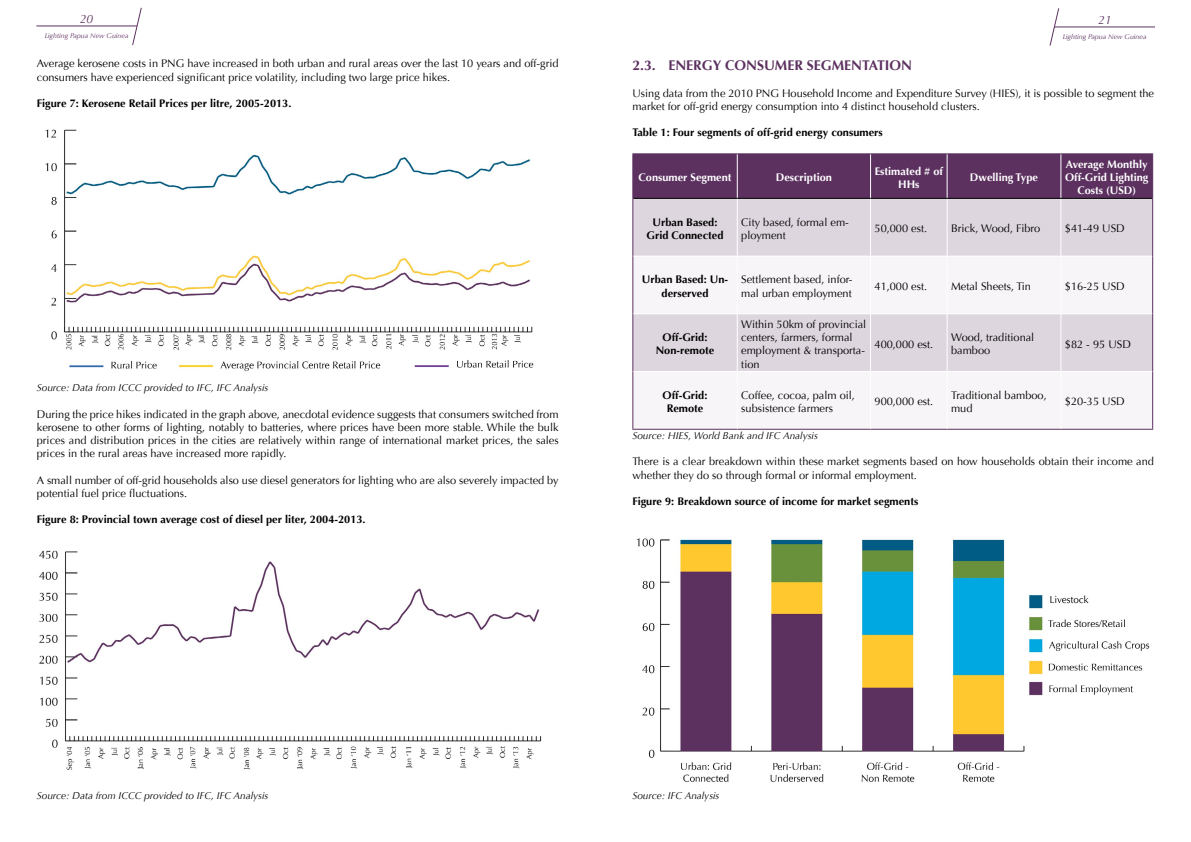
<style>
.page{position:relative;width:1191px;height:842px;background:#fff}
.page>*{position:absolute;margin:0;border:0;box-sizing:border-box;transform-origin:0 0}
.t1{font:700 14px "Optima";color:#5c3160}
.t2{font:italic 12px "Optima";color:#5c3160}
.t3{font:11px/13.2px "Optima";color:#000}
.Figures{font:700 11px/13.2px "Optima";color:#000;text-align:center}
.t4{font:700 11px/13.2px "Optima";color:#fff;text-align:center}
.Tables{font:700 11px "Optima";color:#000}
.t5{font:italic 10px "Optima";color:#000}
.t6{font:italic 7px "Optima";color:#5c3160}
</style>
<div class="page">
<svg style="left:1049px;top:8px;width:11px;height:38px"></svg>
<hr style="left:1054px;top:26px;width:101px;height:1px;background:#5c3160">
<svg style="left:131px;top:7px;width:11px;height:39px"></svg>
<hr style="left:36px;top:25px;width:101px;height:1px;background:#5c3160">
<img style="left:45px;top:129px;width:489px;height:242px">
<div style="left:633px;top:154px;width:519px;height:44px;background:#5c3160"></div>
<div style="left:633px;top:199px;width:519px;height:57px;background:#ded6df"></div>
<svg style="left:633px;top:257px;width:519px;height:172px;fill:#f7f5f7"></svg>
<hr style="left:632px;top:153px;width:105px;height:1px;background:#5c3160">
<hr style="left:632px;top:154px;width:1px;height:44px;background:#5c3160">
<hr style="left:737px;top:153px;width:133px;height:1px;background:#5c3160">
<hr style="left:870px;top:153px;width:77px;height:1px;background:#5c3160">
<hr style="left:947px;top:153px;width:114px;height:1px;background:#5c3160">
<hr style="left:1061px;top:153px;width:92px;height:1px;background:#5c3160">
<hr style="left:1152px;top:154px;width:1px;height:44px;background:#5c3160">
<hr style="left:632px;top:198px;width:1px;height:58px;background:#5c3160">
<hr style="left:1152px;top:198px;width:1px;height:58px;background:#5c3160">
<hr style="left:632px;top:256px;width:1px;height:58px;background:#5c3160">
<hr style="left:1152px;top:256px;width:1px;height:58px;background:#5c3160">
<hr style="left:632px;top:314px;width:1px;height:57px;background:#5c3160">
<hr style="left:1152px;top:314px;width:1px;height:57px;background:#5c3160">
<hr style="left:632px;top:371px;width:1px;height:58px;background:#5c3160">
<hr style="left:1152px;top:371px;width:1px;height:58px;background:#5c3160">
<hr style="left:632px;top:429px;width:105px;height:1px;background:#5c3160">
<hr style="left:737px;top:429px;width:133px;height:1px;background:#5c3160">
<hr style="left:870px;top:429px;width:77px;height:1px;background:#5c3160">
<hr style="left:947px;top:429px;width:114px;height:1px;background:#5c3160">
<hr style="left:1061px;top:429px;width:92px;height:1px;background:#5c3160">
<hr style="left:737px;top:154px;width:1px;height:44px;background:#fff">
<hr style="left:870px;top:154px;width:1px;height:44px;background:#fff">
<hr style="left:946px;top:154px;width:1px;height:44px;background:#fff">
<hr style="left:1060px;top:154px;width:1px;height:44px;background:#fff">
<hr style="left:737px;top:199px;width:1px;height:57px;background:#fff">
<hr style="left:870px;top:199px;width:1px;height:57px;background:#fff">
<hr style="left:946px;top:199px;width:1px;height:57px;background:#fff">
<hr style="left:1060px;top:199px;width:1px;height:57px;background:#fff">
<hr style="left:737px;top:257px;width:1px;height:57px;background:#fff">
<hr style="left:870px;top:257px;width:1px;height:57px;background:#fff">
<hr style="left:946px;top:257px;width:1px;height:57px;background:#fff">
<hr style="left:1060px;top:257px;width:1px;height:57px;background:#fff">
<hr style="left:737px;top:314px;width:1px;height:57px;background:#fff">
<hr style="left:870px;top:314px;width:1px;height:57px;background:#fff">
<hr style="left:946px;top:314px;width:1px;height:57px;background:#fff">
<hr style="left:1060px;top:314px;width:1px;height:57px;background:#fff">
<hr style="left:737px;top:372px;width:1px;height:57px;background:#fff">
<hr style="left:870px;top:372px;width:1px;height:57px;background:#fff">
<hr style="left:946px;top:372px;width:1px;height:57px;background:#fff">
<hr style="left:1060px;top:372px;width:1px;height:57px;background:#fff">
<hr style="left:633px;top:198px;width:104px;height:1px;background:#000">
<hr style="left:737px;top:198px;width:133px;height:1px;background:#000">
<hr style="left:870px;top:198px;width:77px;height:1px;background:#000">
<hr style="left:947px;top:198px;width:114px;height:1px;background:#000">
<hr style="left:1061px;top:198px;width:91px;height:1px;background:#000">
<hr style="left:633px;top:371px;width:104px;height:1px;background:#fff">
<hr style="left:737px;top:371px;width:133px;height:1px;background:#fff">
<hr style="left:870px;top:371px;width:77px;height:1px;background:#fff">
<hr style="left:947px;top:371px;width:114px;height:1px;background:#fff">
<hr style="left:1061px;top:371px;width:91px;height:1px;background:#fff">
<hr style="left:633px;top:314px;width:104px;height:1px;background:#fff">
<hr style="left:737px;top:314px;width:133px;height:1px;background:#fff">
<hr style="left:870px;top:314px;width:77px;height:1px;background:#fff">
<hr style="left:947px;top:314px;width:114px;height:1px;background:#fff">
<hr style="left:1061px;top:314px;width:91px;height:1px;background:#fff">
<img style="left:636px;top:538px;width:514px;height:244px">
<img style="left:39px;top:550px;width:503px;height:220px">
<p class="t2" style="left:80px;top:12px;width:15px">20</p>
<p class="t3" style="left:37px;top:57px;width:523px">Average kerosene costs in PNG have increased in both urban and rural areas over the last 10 years and off-grid consumers have experienced significant price volatility, including two large price hikes.</p>
<p class="Figures" style="left:37px;top:97px;width:256px">Figure 7: Kerosene Retail Prices per litre, 2005-2013.</p>
<p class="t6" style="left:45px;top:31px;width:85px">Lighting Papua New Guinea</p>
<p class="t5" style="left:37px;top:382px;width:233px">Source: Data from ICCC provided to IFC, IFC Analysis</p>
<p class="t3" style="left:37px;top:408px;width:523px;text-align:justify">During the price hikes indicated in the graph above, anecdotal evidence suggests that consumers switched from kerosene to other forms of lighting, notably to batteries, where prices have been more stable. While the bulk prices and distribution prices in the cities are relatively within range of international market prices, the sales prices in the rural areas have increased more rapidly.</p>
<p class="t3" style="left:37px;top:474px;width:523px">A small number of off-grid households also use diesel generators for lighting who are also severely impacted by potential fuel price fluctuations.</p>
<p class="Figures" style="left:37px;top:513px;width:330px">Figure 8: Provincial town average cost of diesel per liter, 2004-2013.</p>
<p class="t2" style="left:1098px;top:13px;width:15px">21</p>
<p class="t6" style="left:1062px;top:32px;width:85px">Lighting Papua New Guinea</p>
<p class="t1" style="left:632px;top:57px;width:281px">2.3. ENERGY CONSUMER SEGMENTATION</p>
<p class="t3" style="left:632px;top:86px;width:523px">Using data from the 2010 PNG Household Income and Expenditure Survey (HIES), it is possible to segment the market for off-grid energy consumption into 4 distinct household clusters.</p>
<p class="Tables" style="left:632px;top:126px;width:252px">Table 1: Four segments of off-grid energy consumers</p>
<p class="t4" style="left:638px;top:171px;width:94px">Consumer Segment</p>
<p class="t4" style="left:776px;top:171px;width:58px">Description</p>
<p class="t4" style="left:874px;top:164px;width:70px">Estimated # of<br>HHs</p>
<p class="t4" style="left:970px;top:171px;width:70px">Dwelling Type</p>
<p class="t4" style="left:1065px;top:158px;width:85px">Average Monthly<br>Off-Grid Lighting<br>Costs (USD)</p>
<p class="Figures" style="left:652px;top:215px;width:66px">Urban Based:</p>
<p class="Figures" style="left:646px;top:229px;width:79px">Grid Connected</p>
<p class="t3" style="left:741px;top:215px;width:109px">City based, formal em&shy;ployment</p>
<p class="t3" style="left:874px;top:222px;width:54px">50,000 est.</p>
<p class="t3" style="left:951px;top:222px;width:91px">Brick, Wood, Fibro</p>
<p class="t3" style="left:1065px;top:222px;width:61px">$41-49 USD</p>
<p class="Figures" style="left:642px;top:273px;width:88px">Urban Based: Un&shy;derserved</p>
<p class="t3" style="left:741px;top:273px;width:113px">Settlement based, infor&shy;mal urban employment</p>
<p class="t3" style="left:874px;top:280px;width:54px">41,000 est.</p>
<p class="t3" style="left:951px;top:280px;width:81px">Metal Sheets, Tin</p>
<p class="t3" style="left:1065px;top:280px;width:61px">$16-25 USD</p>
<p class="Figures" style="left:662px;top:331px;width:46px">Off-Grid:</p>
<p class="Figures" style="left:655px;top:344px;width:60px">Non-remote</p>
<p class="t3" style="left:741px;top:318px;width:127px">Within 50km of provincial centers, farmers, formal employment &amp; transporta&shy;tion</p>
<p class="t3" style="left:874px;top:338px;width:60px">400,000 est.</p>
<p class="t3" style="left:951px;top:331px;width:85px">Wood, traditional bamboo</p>
<p class="t3" style="left:1065px;top:338px;width:68px">$82 - 95 USD</p>
<p class="t3" style="left:741px;top:389px;width:115px">Coffee, cocoa, palm oil, subsistence farmers</p>
<p class="t3" style="left:874px;top:395px;width:60px">900,000 est.</p>
<p class="t3" style="left:951px;top:389px;width:97px">Traditional bamboo, mud</p>
<p class="t3" style="left:1065px;top:395px;width:61px">$20-35 USD</p>
<p class="t5" style="left:632px;top:430px;width:187px">Source: HIES, World Bank and IFC Analysis</p>
<p class="t3" style="left:632px;top:455px;width:523px">There is a clear breakdown within these market segments based on how households obtain their income and whether they do so through formal or informal employment.</p>
<p class="Figures" style="left:632px;top:495px;width:287px">Figure 9: Breakdown source of income for market segments</p>
<p class="Figures" style="left:662px;top:389px;width:46px">Off-Grid:</p>
<p class="Figures" style="left:666px;top:402px;width:38px">Remote</p>
<p class="t5" style="left:37px;top:789px;width:233px">Source: Data from ICCC provided to IFC, IFC Analysis</p>
<p class="t5" style="left:632px;top:789px;width:89px">Source: IFC Analysis</p>
</div>
